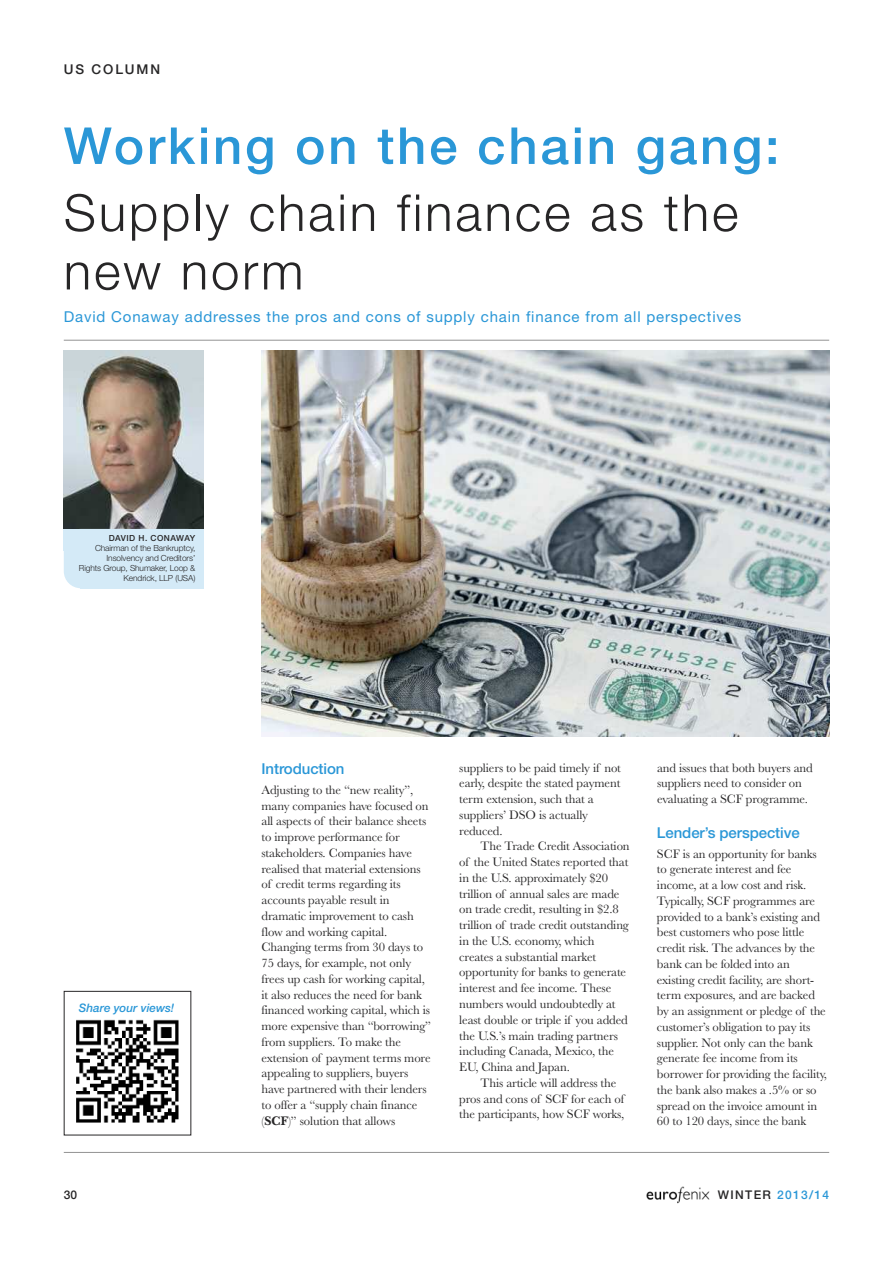
<style>
.page{position:relative;width:893px;height:1263px;background:#fff}
.page>*{position:absolute;margin:0;border:0;box-sizing:border-box;transform-origin:0 0}
.t1{font:300 51px/58.5px "Helvetica Neue";letter-spacing:.055em;color:#272627}
.t2{font:500 51px "Helvetica Neue";letter-spacing:.055em;color:#2a97d7}
.t3{font:15px "Helvetica Neue";letter-spacing:.055em;color:#2a97d7}
.t4{font:500 15px "Helvetica Neue";letter-spacing:-.005em;color:#2a97d7}
.t5{font:500 13.5px "Helvetica Neue";letter-spacing:.14em;color:#272627}
.t6{font:12.75px/15.8px "Baskerville";letter-spacing:-.01em;color:#272627}
.t7{font:500 12px "Helvetica Neue";letter-spacing:.11em;color:#2a97d7}
.t8{font:500 12px "Helvetica Neue";color:#272627}
.t9{font:italic 500 11.7px "Helvetica Neue";color:#2a97d7}
.t10{font:300 8.4px/10.1px "Helvetica Neue";letter-spacing:-.01em;color:#272627;text-align:right}
.t11{font:500 8.4px "Helvetica Neue";letter-spacing:.055em;color:#272627}
.s1{font-family:"Baskerville BT";font-weight:700}
.s2{color:#272627}
</style>
<div class="page">
<hr style="left:64px;top:1152px;width:765px;height:1px;background:#939393">
<hr style="left:64px;top:340px;width:765px;height:1px;background:#939393">
<img style="left:76px;top:1019px;width:103px;height:104px">
<img style="left:64px;top:351px;width:140px;height:178px">
<div style="left:64px;top:529px;width:140px;height:59px;background:#d4eaf7;border-radius:17px"></div>
<div style="left:64px;top:529px;width:140px;height:21px;background:#d4eaf7"></div>
<img style="left:646px;top:1186px;width:64px;height:18px">
<img style="left:261px;top:351px;width:568px;height:385px">
<p class="t5" style="left:64px;top:64px;width:98px">US COLUMN</p>
<h1 class="t2" style="left:64px;top:128px;width:717px">Working on the chain gang:</h1>
<h1 class="t1" style="left:64px;top:188px;width:676px">Supply chain finance as the new norm</h1>
<p class="t3" style="left:64px;top:311px;width:679px">David Conaway addresses the pros and cons of supply chain finance from all perspectives</p>
<p class="t11" style="left:109px;top:535px;width:88px">DAVID H. CONAWAY</p>
<p class="t10" style="left:79px;top:544px;width:118px">Chairman of the Bankruptcy,<br>Insolvency and Creditors’<br>Rights Group, Shumaker, Loop &amp;<br>Kendrick, LLP (USA)</p>
<p class="t9" style="left:79px;top:1003px;width:97px">Share your views!</p>
<p class="t4" style="left:261px;top:763px;width:84px">Introduction</p>
<p class="t6" style="left:261px;top:781px;width:171px">Adjusting to the “new reality”, many companies have focused on all aspects of their balance sheets to improve performance for stakeholders. Companies have realised that material extensions of credit terms regarding its accounts payable result in dramatic improvement to cash flow and working capital.<br>Changing terms from 30 days to<br>75 days, for example, not only frees up cash for working capital, it also reduces the need for bank financed working capital, which is more expensive than “borrowing” from suppliers. To make the extension of payment terms more appealing to suppliers, buyers have partnered with their lenders to offer a “supply chain finance (<span class="s1">SCF</span>)” solution that allows</p>
<p class="t6" style="left:459px;top:759px;width:163px">suppliers to be paid timely if not early, despite the stated payment term extension, such that a suppliers’ DSO is actually reduced.</p>
<p class="t6" style="left:459px;top:838px;width:172px;text-indent:21px">The Trade Credit Association of the United States reported that in the U.S. approximately $20 trillion of annual sales are made on trade credit, resulting in $2.8 trillion of trade credit outstanding in the U.S. economy, which creates a substantial market opportunity for banks to generate interest and fee income. These numbers would undoubtedly at least double or triple if you added the U.S.’s main trading partners including Canada, Mexico, the<br>EU, China and Japan.</p>
<p class="t6" style="left:459px;top:1074px;width:167px;text-indent:21px">This article will address the pros and cons of SCF for each of the participants, how SCF works,</p>
<p class="t6" style="left:657px;top:759px;width:157px">and issues that both buyers and suppliers need to consider on evaluating a SCF programme.</p>
<p class="t4" style="left:657px;top:827px;width:144px">Lender’s perspective</p>
<p class="t6" style="left:657px;top:845px;width:171px">SCF is an opportunity for banks to generate interest and fee income, at a low cost and risk.<br>Typically, SCF programmes are provided to a bank’s existing and best customers who pose little credit risk. The advances by the bank can be folded into an existing credit facility, are short&shy;term exposures, and are backed by an assignment or pledge of the customer’s obligation to pay its supplier. Not only can the bank generate fee income from its borrower for providing the facility, the bank also makes a .5% or so spread on the invoice amount in<br>60 to 120 days, since the bank</p>
<p class="t8" style="left:64px;top:1191px;width:15px">30</p>
<p class="t7" style="left:718px;top:1191px;width:113px"><span class="s2">WINTER</span> 2013/14</p>
</div>
